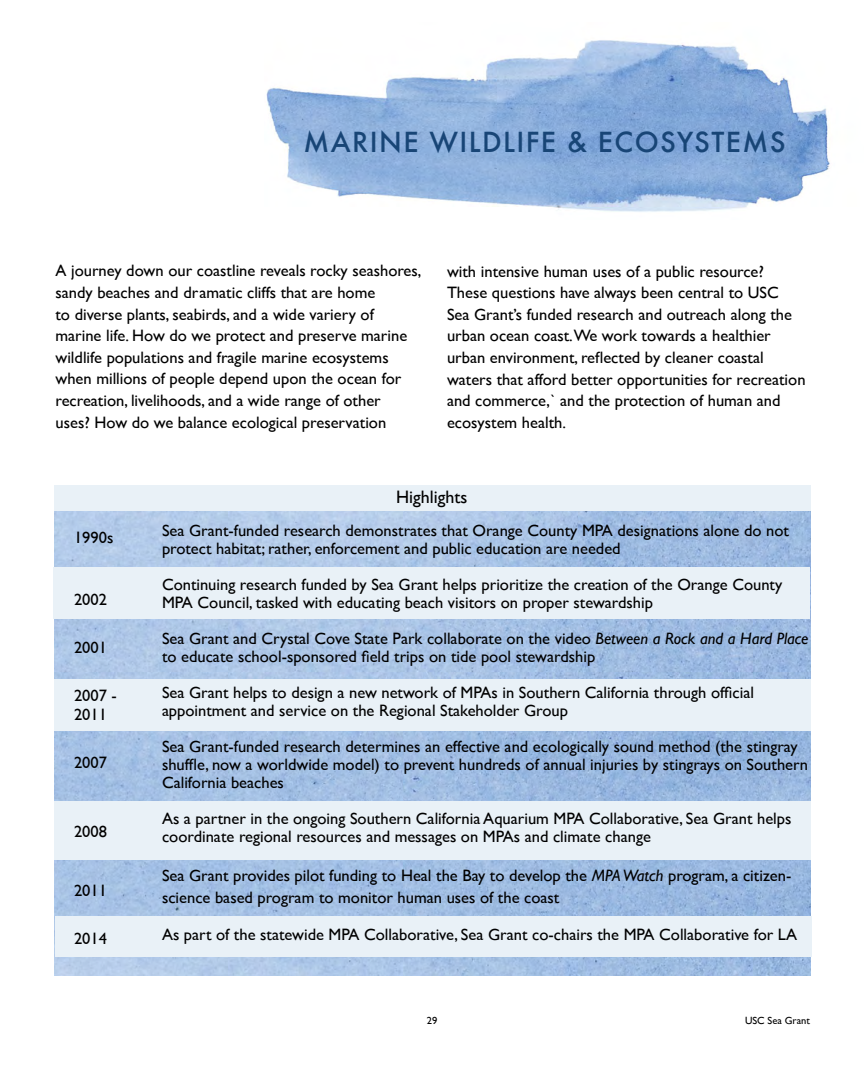
<style>
.page{position:relative;width:864px;height:1080px;background:#fff}
.page>*{position:absolute;margin:0;border:0;box-sizing:border-box;transform-origin:0 0}
.t1{font:500 27px "Futura";letter-spacing:.05em;color:#184576}
.t2{font:18px "Gill Sans";color:#000}
.t3{font:16.5px/21.6px "Gill Sans";color:#000}
.t4{font:10.5px "Gill Sans";color:#000}
.s1{font-style:italic}
</style>
<div class="page">
<img style="left:55px;top:511px;width:756px;height:465px">
<div style="left:55px;top:916px;width:757px;height:41px;background:#e9f1f7"></div>
<img style="left:266px;top:40px;width:564px;height:172px">
<div style="left:54px;top:801px;width:757px;height:59px;background:#e9f1f7"></div>
<div style="left:54px;top:679px;width:757px;height:51px;background:#e9f1f7"></div>
<div style="left:53px;top:568px;width:757px;height:51px;background:#e9f1f7"></div>
<div style="left:54px;top:485px;width:757px;height:26px;background:#e9f1f7"></div>
<h1 class="t1" style="left:304px;top:124px;width:483px">MARINE WILDLIFE &amp; ECOSYSTEMS</h1>
<p class="t3" style="left:56px;top:260px;width:368px">A journey down our coastline reveals rocky seashores, sandy beaches and dramatic cliffs that are home<br>to diverse plants, seabirds, and a wide variery of marine life. How do we protect and preserve marine wildlife populations and fragile marine ecosystems when millions of people depend upon the ocean for recreation, livelihoods, and a wide range of other<br>uses? How do we balance ecological preservation</p>
<p class="t3" style="left:447px;top:260px;width:360px">with intensive human uses of a public resource?<br>These questions have always been central to USC<br>Sea Grant’s funded research and outreach along the urban ocean coast.We work towards a healthier urban environment, reflected by cleaner coastal waters that afford better opportunities for recreation and commerce,` and the protection of human and ecosystem health.</p>
<p class="t3" style="left:74px;top:527px;width:41px">1990s</p>
<p class="t3" style="left:74px;top:588px;width:34px">2002</p>
<p class="t3" style="left:74px;top:636px;width:34px">2001</p>
<p class="t3" style="left:74px;top:685px;width:44px;line-height:19.5px">2007 -<br>2011</p>
<p class="t3" style="left:74px;top:752px;width:34px">2007</p>
<p class="t3" style="left:74px;top:821px;width:34px">2008</p>
<p class="t3" style="left:74px;top:879px;width:34px">2011</p>
<p class="t3" style="left:74px;top:927px;width:34px">2014</p>
<p class="t2" style="left:396px;top:486px;width:73px">Highlights</p>
<p class="t3" style="left:162px;top:521px;width:629px;line-height:18px">Sea Grant-funded research demonstrates that Orange County MPA designations alone do not protect habitat; rather, enforcement and public education are needed</p>
<p class="t3" style="left:162px;top:575px;width:622px;line-height:18px">Continuing research funded by Sea Grant helps prioritize the creation of the Orange County<br>MPA Council, tasked with educating beach visitors on proper stewardship</p>
<p class="t3" style="left:162px;top:629px;width:648px;line-height:18px">Sea Grant and Crystal Cove State Park collaborate on the video <span class="s1">Between a Rock and a Hard Place </span>to educate school-sponsored field trips on tide pool stewardship</p>
<p class="t3" style="left:162px;top:683px;width:594px;line-height:18px">Sea Grant helps to design a new network of MPAs in Southern California through official appointment and service on the Regional Stakeholder Group</p>
<p class="t3" style="left:162px;top:737px;width:648px;line-height:18px">Sea Grant-funded research determines an effective and ecologically sound method (the stingray shuffle, now a worldwide model) to prevent hundreds of annual injuries by stingrays on Southern<br>California beaches</p>
<p class="t3" style="left:162px;top:809px;width:631px;line-height:18px">As a partner in the ongoing Southern California Aquarium MPA Collaborative, Sea Grant helps coordinate regional resources and messages on MPAs and climate change</p>
<p class="t3" style="left:162px;top:865px;width:631px">Sea Grant provides pilot funding to Heal the Bay to develop the <span class="s1">MPA Watch</span> program, a citizen&shy;science based program to monitor human uses of the coast</p>
<p class="t3" style="left:162px;top:923px;width:637px">As part of the statewide MPA Collaborative, Sea Grant co-chairs the MPA Collaborative for LA</p>
<p class="t4" style="left:427px;top:1015px;width:12px">29</p>
<p class="t4" style="left:745px;top:1015px;width:66px">USC Sea Grant</p>
</div>
